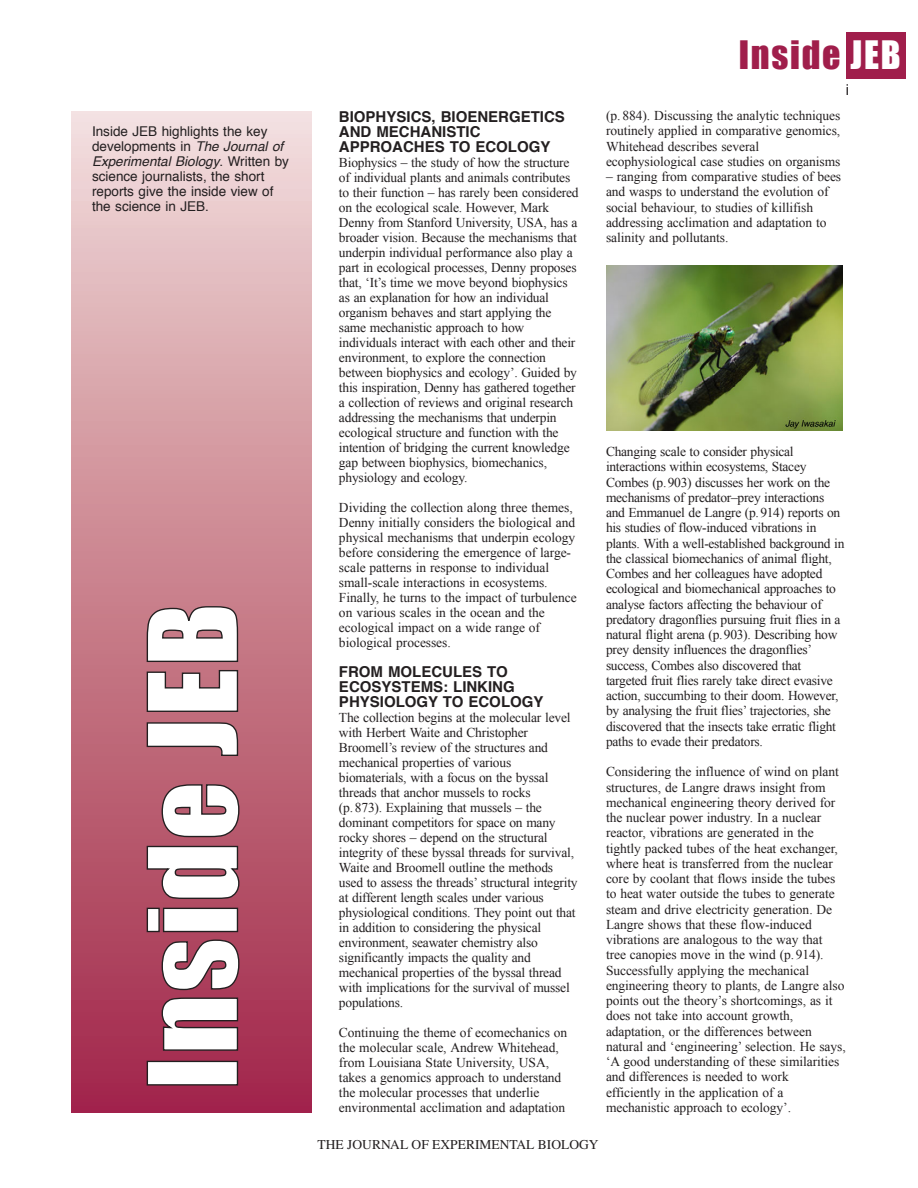
<style>
.page{position:relative;width:918px;height:1188px;background:#fff}
.page>*{position:absolute;margin:0;border:0;box-sizing:border-box;transform-origin:0 0}
.t1{font:114px "Impact";letter-spacing:.025em;color:#fff}
.t2{font:36px "Impact";letter-spacing:.05em;color:#a01e4b}
.t3{font:700 15px/15px "Helvetica";color:#231f20}
.t4{font:15px "Helvetica";color:#231f20}
.t5{font:13.5px/15px "Times New Roman";letter-spacing:-.015em;color:#231f20}
.t6{font:13.5px/15px "Helvetica";color:#231f20}
.t7{font:13.5px "Times";color:#231f20}
.s1{font-style:italic}
.s2{color:#fff}
</style>
<div class="page">
<div style="left:846px;top:32px;width:60px;height:46px;background:#a01e4b"></div>
<img style="left:606px;top:266px;width:236px;height:165px">
<div style="left:72px;top:111px;width:240px;height:1001px;background:linear-gradient(to bottom,#f1dcd8,#a02444)"></div>
<p class="t6" style="left:92px;top:125px;width:199px">Inside JEB highlights the key developments in <span class="s1">The Journal of<br>Experimental Biology</span>. Written by science journalists, the short reports give the inside view of the science in JEB.</p>
<h1 class="t1" style="left:123px;top:1090px;width:488px;rotate:-90deg">Inside JEB</h1>
<p class="t3" style="left:339px;top:111px;width:227px">BIOPHYSICS, BIOENERGETICS<br>AND MECHANISTIC<br>APPROACHES TO ECOLOGY</p>
<p class="t5" style="left:339px;top:155px;width:241px">Biophysics – the study of how the structure of individual plants and animals contributes to their function – has rarely been considered on the ecological scale. However, Mark Denny from Stanford University, USA, has a broader vision. Because the mechanisms that underpin individual performance also play a part in ecological processes, Denny proposes that, ‘It’s time we move beyond biophysics as an explanation for how an individual organism behaves and start applying the same mechanistic approach to how individuals interact with each other and their environment, to explore the connection between biophysics and ecology’. Guided by this inspiration, Denny has gathered together a collection of reviews and original research addressing the mechanisms that underpin ecological structure and function with the intention of bridging the current knowledge gap between biophysics, biomechanics, physiology and ecology.</p>
<p class="t5" style="left:339px;top:500px;width:239px">Dividing the collection along three themes, Denny initially considers the biological and physical mechanisms that underpin ecology before considering the emergence of large&shy;scale patterns in response to individual small-scale interactions in ecosystems.<br>Finally, he turns to the impact of turbulence on various scales in the ocean and the ecological impact on a wide range of biological processes.</p>
<p class="t3" style="left:339px;top:666px;width:206px">FROM MOLECULES TO<br>ECOSYSTEMS: LINKING<br>PHYSIOLOGY TO ECOLOGY</p>
<p class="t5" style="left:339px;top:710px;width:240px">The collection begins at the molecular level with Herbert Waite and Christopher Broomell’s review of the structures and mechanical properties of various biomaterials, with a focus on the byssal threads that anchor mussels to rocks<br>(p. 873). Explaining that mussels – the dominant competitors for space on many rocky shores – depend on the structural integrity of these byssal threads for survival, Waite and Broomell outline the methods used to assess the threads’ structural integrity at different length scales under various physiological conditions. They point out that in addition to considering the physical environment, seawater chemistry also significantly impacts the quality and mechanical properties of the byssal thread with implications for the survival of mussel populations.</p>
<p class="t5" style="left:339px;top:1025px;width:230px">Continuing the theme of ecomechanics on the molecular scale, Andrew Whitehead, from Louisiana State University, USA, takes a genomics approach to understand the molecular processes that underlie environmental acclimation and adaptation</p>
<h2 class="t2" style="left:739px;top:33px;width:163px">Inside <span class="s2">JEB</span></h2>
<p class="t4" style="left:846px;top:83px;width:5px">i</p>
<p class="t5" style="left:606px;top:108px;width:236px">(p. 884). Discussing the analytic techniques routinely applied in comparative genomics, Whitehead describes several ecophysiological case studies on organisms</p>
<p class="t5" style="left:606px;top:169px;width:237px">– ranging from comparative studies of bees and wasps to understand the evolution of social behaviour, to studies of killifish addressing acclimation and adaptation to salinity and pollutants.</p>
<p class="t5" style="left:606px;top:444px;width:240px">Changing scale to consider physical interactions within ecosystems, Stacey Combes (p.903) discusses her work on the mechanisms of predator–prey interactions and Emmanuel de Langre (p.914) reports on his studies of flow-induced vibrations in plants. With a well-established background in the classical biomechanics of animal flight, Combes and her colleagues have adopted ecological and biomechanical approaches to analyse factors affecting the behaviour of predatory dragonflies pursuing fruit flies in a natural flight arena (p.903). Describing how prey density influences the dragonflies’ success, Combes also discovered that targeted fruit flies rarely take direct evasive action, succumbing to their doom. However, by analysing the fruit flies’ trajectories, she discovered that the insects take erratic flight paths to evade their predators.</p>
<p class="t5" style="left:606px;top:764px;width:241px">Considering the influence of wind on plant structures, de Langre draws insight from mechanical engineering theory derived for the nuclear power industry. In a nuclear reactor, vibrations are generated in the tightly packed tubes of the heat exchanger, where heat is transferred from the nuclear core by coolant that flows inside the tubes to heat water outside the tubes to generate steam and drive electricity generation. De Langre shows that these flow-induced vibrations are analogous to the way that tree canopies move in the wind (p.914).<br>Successfully applying the mechanical engineering theory to plants, de Langre also points out the theory’s shortcomings, as it does not take into account growth, adaptation, or the differences between natural and ‘engineering’ selection. He says, ‘A good understanding of these similarities and differences is needed to work efficiently in the application of a mechanistic approach to ecology’.</p>
<p class="t7" style="left:318px;top:1137px;width:282px">THE JOURNAL OF EXPERIMENTAL BIOLOGY</p>
</div>
